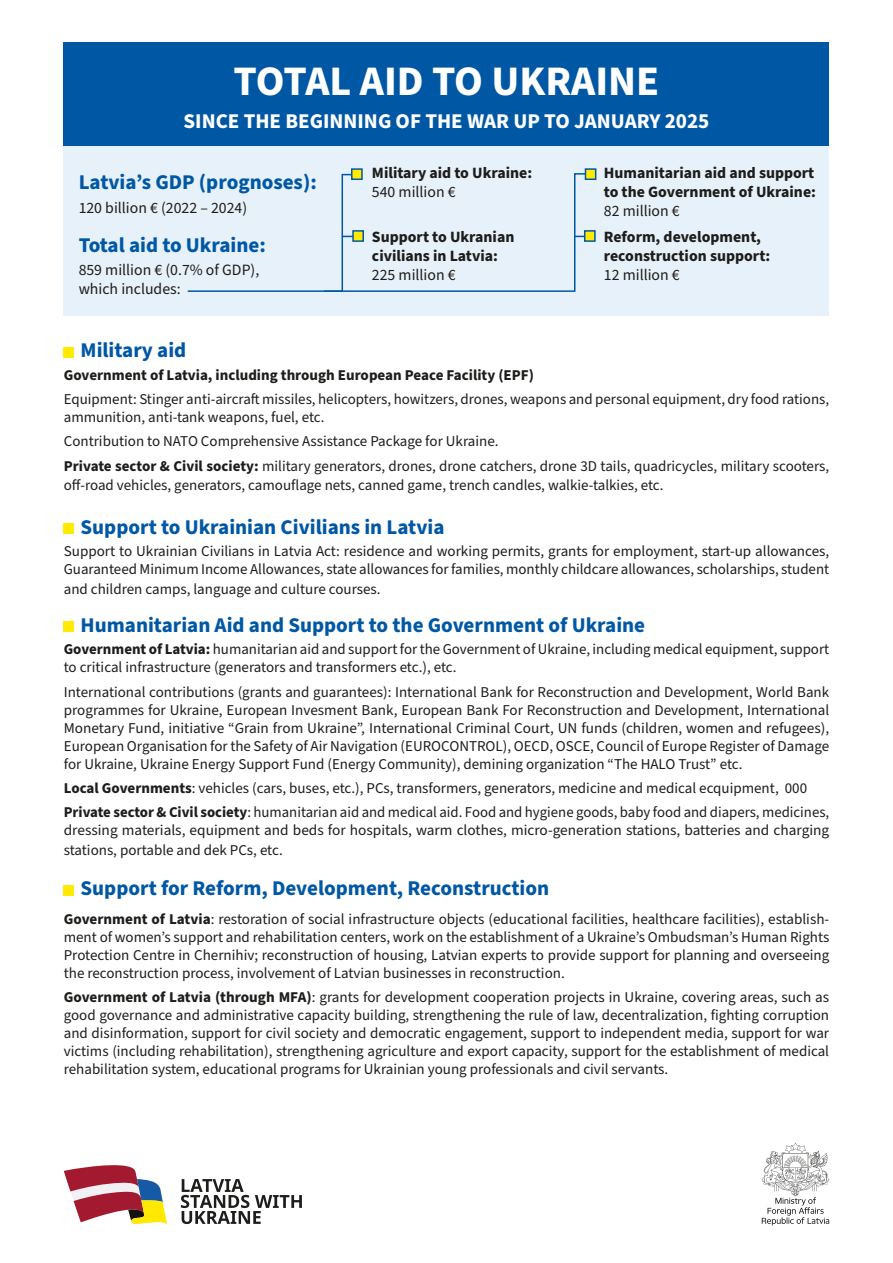
<style>
.page{position:relative;width:893px;height:1263px;background:#fff}
.page>*{position:absolute;margin:0;border:0;box-sizing:border-box;transform-origin:0 0}
.t1{font:700 42px "Source Sans Pro";color:#fff}
.Paragraph_Style_2{font:700 21px "Source Sans Pro";color:#0058a4}
.t2{font:700 21px "Source Sans Pro";color:#fff}
.Paragraph_Style_1{font:700 15.75px/18.9px "Source Sans Pro";color:#1d1d1b}
.Paragraph_Style_1-2{font:15.75px "Source Sans Pro";color:#1d1d1b}
.Paragraph_Style_1-3{font:15px/18px "Source Sans Pro";color:#1d1d1b}
.t3{font:700 15px "Source Sans Pro";color:#1d1d1b}
.s1{font-weight:400}
.s2{font-weight:700}
</style>
<div class="page">
<div style="left:64px;top:146px;width:765px;height:170px;background:#e7f1f9"></div>
<div style="left:64px;top:43px;width:765px;height:103px;background:#0058a4"></div>
<svg style="left:762px;top:1143px;width:67px;height:82px"></svg>
<svg style="left:187px;top:172px;width:398px;height:120px"></svg>
<svg style="left:64px;top:1165px;width:103px;height:60px"></svg>
<svg style="left:181px;top:1179px;width:121px;height:45px"></svg>
<div style="left:64px;top:523px;width:10px;height:11px;background:#ffea00"></div>
<div style="left:64px;top:347px;width:10px;height:10px;background:#ffea00"></div>
<div style="left:351px;top:168px;width:12px;height:12px;background:#ffea00;border:2px solid #0058a4"></div>
<div style="left:585px;top:168px;width:11px;height:12px;background:#ffea00;border:2px solid #0058a4"></div>
<div style="left:352px;top:230px;width:12px;height:12px;background:#ffea00;border:2px solid #0058a4"></div>
<div style="left:584px;top:230px;width:12px;height:12px;background:#ffea00;border:2px solid #0058a4"></div>
<div style="left:64px;top:885px;width:10px;height:10px;background:#ffea00"></div>
<div style="left:64px;top:621px;width:10px;height:10px;background:#ffea00"></div>
<p class="t1" style="left:234px;top:52px;width:427px">TOTAL AID TO UKRAINE</p>
<p class="t2" style="left:184px;top:107px;width:527px">SINCE THE BEGINNING OF THE WAR UP TO JANUARY 2025</p>
<p class="Paragraph_Style_2" style="left:79px;top:168px;width:240px">Latvia’s GDP (prognoses):</p>
<p class="Paragraph_Style_1-2" style="left:79px;top:197px;width:170px">120 billion € (2022 – 2024)</p>
<p class="Paragraph_Style_2" style="left:79px;top:231px;width:189px">Total aid to Ukraine:</p>
<p class="Paragraph_Style_1-2" style="left:79px;top:260px;width:182px">859 million € (0.7% of GDP),</p>
<p class="Paragraph_Style_1-2" style="left:79px;top:278px;width:104px">which includes:</p>
<p class="Paragraph_Style_1" style="left:372px;top:164px;width:162px">Military aid to Ukraine:<br><span class="s1">540 million €</span></p>
<p class="Paragraph_Style_1" style="left:604px;top:164px;width:214px">Humanitarian aid and support to the Government of Ukraine:</p>
<p class="Paragraph_Style_1-2" style="left:604px;top:200px;width:77px">82 million €</p>
<p class="Paragraph_Style_1" style="left:372px;top:228px;width:144px">Support to Ukranian civilians in Latvia:<br><span class="s1">225 million €</span></p>
<p class="Paragraph_Style_1" style="left:604px;top:228px;width:168px">Reform, development, reconstruction support:<br><span class="s1">12 million €</span></p>
<p class="Paragraph_Style_2" style="left:81px;top:336px;width:107px">Military aid</p>
<p class="t3" style="left:64px;top:364px;width:472px">Government of Latvia, including through European Peace Facility (EPF)</p>
<p class="Paragraph_Style_1-3" style="left:64px;top:390px;width:767px">Equipment: Stinger anti-aircraft missiles, helicopters, howitzers, drones, weapons and personal equipment, dry food rations, ammunition, anti-tank weapons, fuel, etc.</p>
<p class="Paragraph_Style_1-3" style="left:64px;top:433px;width:436px">Contribution to NATO Comprehensive Assistance Package for Ukraine.</p>
<p class="Paragraph_Style_1-3" style="left:64px;top:457px;width:767px;line-height:18.9px"><span class="s2">Private sector &amp; Civil society:</span> military generators, drones, drone catchers, drone 3D tails, quadricycles, military scooters, off-road vehicles, generators, camouflage nets, canned game, trench candles, walkie-talkies, etc.</p>
<p class="Paragraph_Style_2" style="left:81px;top:513px;width:365px">Support to Ukrainian Civilians in Latvia</p>
<p class="Paragraph_Style_1-3" style="left:64px;top:543px;width:767px">Support to Ukrainian Civilians in Latvia Act: residence and working permits, grants for employment, start-up allowances,<br>Guaranteed Minimum Income Allowances, state allowances for families, monthly childcare allowances, scholarships, student</p>
<p class="Paragraph_Style_1-3" style="left:64px;top:580px;width:318px">and children camps, language and culture courses.</p>
<p class="Paragraph_Style_2" style="left:81px;top:611px;width:566px">Humanitarian Aid and Support to the Government of Ukraine</p>
<p class="Paragraph_Style_1-3" style="left:64px;top:641px;width:767px"><span class="s2">Government of Latvia:</span> humanitarian aid and support for the Government of Ukraine, including medical equipment, support to critical infrastructure (generators and transformers etc.), etc.</p>
<p class="Paragraph_Style_1-3" style="left:64px;top:683px;width:767px;text-align:justify">International contributions (grants and guarantees): International Bank for Reconstruction and Development, World Bank programmes for Ukraine, European Invesment Bank, European Bank For Reconstruction and Development, International Monetary Fund, initiative “Grain from Ukraine”, International Criminal Court, UN funds (children, women and refugees), European Organisation for the Safety of Air Navigation (EUROCONTROL), OECD, OSCE, Council of Europe Register of Damage for Ukraine, Ukraine Energy Support Fund (Energy Community), demining organization “The HALO Trust” etc.</p>
<p class="Paragraph_Style_1-3" style="left:64px;top:779px;width:745px"><span class="s2">Local Governments</span>: vehicles (cars, buses, etc.), PCs, transformers, generators, medicine and medical ecquipment, 000</p>
<p class="Paragraph_Style_1-3" style="left:64px;top:804px;width:767px"><span class="s2">Private sector &amp; Civil society</span>: humanitarian aid and medical aid. Food and hygiene goods, baby food and diapers, medicines, dressing materials, equipment and beds for hospitals, warm clothes, micro-generation stations, batteries and charging</p>
<p class="Paragraph_Style_1-3" style="left:64px;top:842px;width:220px">stations, portable and dek PCs, etc.</p>
<p class="Paragraph_Style_2" style="left:81px;top:874px;width:470px">Support for Reform, Development, Reconstruction</p>
<p class="Paragraph_Style_1-3" style="left:64px;top:910px;width:767px;text-align:justify"><span class="s2">Government of Latvia</span>: restoration of social infrastructure objects (educational facilities, healthcare facilities), establish&shy;ment of women’s support and rehabilitation centers, work on the establishment of a Ukraine’s Ombudsman’s Human Rights Protection Centre in Chernihiv; reconstruction of housing, Latvian experts to provide support for planning and overseeing the reconstruction process, involvement of Latvian businesses in reconstruction.</p>
<p class="Paragraph_Style_1-3" style="left:64px;top:989px;width:767px;text-align:justify"><span class="s2">Government of Latvia (through MFA)</span>: grants for development cooperation projects in Ukraine, covering areas, such as good governance and administrative capacity building, strengthening the rule of law, decentralization, fighting corruption and disinformation, support for civil society and democratic engagement, support to independent media, support for war victims (including rehabilitation), strengthening agriculture and export capacity, support for the establishment of medical rehabilitation system, educational programs for Ukrainian young professionals and civil servants.</p>
</div>
